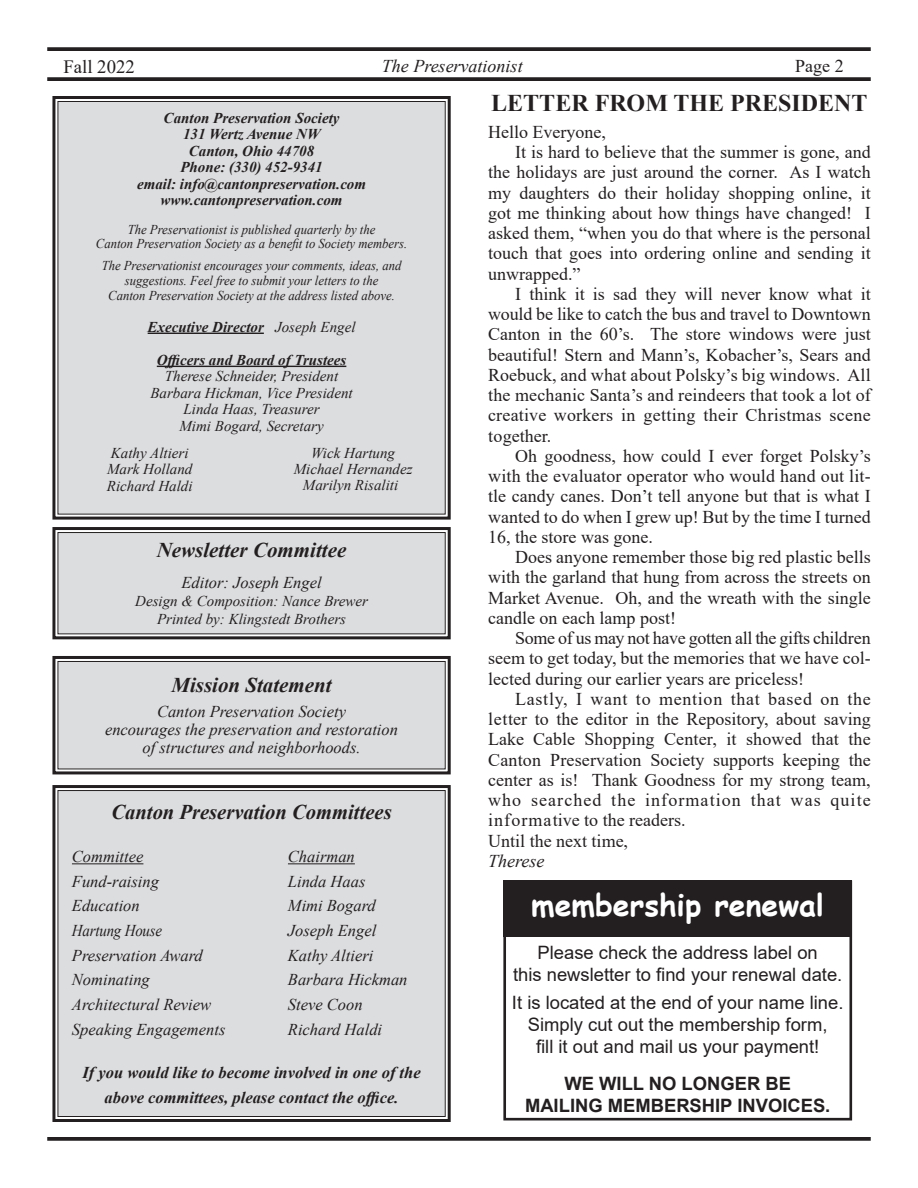
<style>
.page{position:relative;width:918px;height:1188px;background:#fff}
.page>*{position:absolute;margin:0;border:0;box-sizing:border-box;transform-origin:0 0}
.t1{font:700 30.3px "Comic Sans MS";color:#fff}
.Body_11pt{font:700 24px "Times New Roman";color:#231f20}
.t2{font:italic 700 21px "Times New Roman";color:#231f20}
.t3{font:18.75px "Times New Roman";color:#231f20}
.t4{font:18.45px "Arial";color:#231f20}
.t5{font:700 18.45px "Arial";color:#231f20}
.t6{font:18px/20.2px "Times New Roman";color:#231f20;text-align:justify}
.t7{font:italic 18px "Times New Roman";color:#231f20}
.t8{font:italic 16.5px "Times New Roman";color:#231f20}
.t9{font:italic 700 16.5px/24.6px "Times New Roman";color:#231f20;text-align:center}
.t10{font:italic 16.5px "Times New Roman";color:#231f20;scale:.9 1}
.t11{font:italic 15px "Times New Roman";color:#231f20}
.t12{font:italic 700 15px "Times New Roman";color:#231f20}
.t13{font:italic 13.5px/15px "Times New Roman";color:#231f20;text-align:center;scale:.94 1}
.s1{font-weight:400}
</style>
<div class="page">
<svg style="left:47px;top:47px;width:824px;height:4px;background:#302c2d"></svg>
<svg style="left:47px;top:77px;width:824px;height:4px;background:#302c2d"></svg>
<svg style="left:47px;top:1137px;width:824px;height:4px;background:#302c2d"></svg>
<div style="left:52px;top:96px;width:399px;height:424px;background:#dcdddf"></div>
<hr style="left:148px;top:333px;width:116px;height:1px;background:#231f20">
<hr style="left:157px;top:366px;width:189px;height:1px;background:#231f20">
<div style="left:52px;top:785px;width:399px;height:337px;background:#dcdddf"></div>
<div style="left:57px;top:790px;width:389px;height:327px;border:1px solid #231f20"></div>
<svg style="left:52px;top:656px;width:399px;height:119px;background:#d0d0d2"></svg>
<div style="left:57px;top:661px;width:389px;height:108px;border:1px solid #231f20"></div>
<svg style="left:52px;top:527px;width:399px;height:113px;background:#d2d2d4"></svg>
<div style="left:57px;top:532px;width:389px;height:102px;border:1px solid #231f20"></div>
<div style="left:503px;top:881px;width:349px;height:56px;background:#231f20"></div>
<div style="left:503px;top:881px;width:349px;height:240px;border:3px solid #231f20"></div>
<p class="t3" style="left:63px;top:53px;width:73px">Fall 2022</p>
<p class="t7" style="left:382px;top:54px;width:142px">The Preservationist</p>
<p class="t6" style="left:795px;top:56px;width:50px">Page 2</p>
<p class="t12" style="left:164px;top:107px;width:177px">Canton Preservation Society</p>
<p class="t12" style="left:183px;top:124px;width:139px">131 Wertz Avenue NW</p>
<p class="t12" style="left:189px;top:140px;width:127px">Canton, Ohio 44708</p>
<p class="t12" style="left:180px;top:157px;width:144px">Phone: (330) 452-9341</p>
<p class="t12" style="left:137px;top:173px;width:231px">email: info@cantonpreservation.com</p>
<p class="t12" style="left:161px;top:190px;width:183px">www.cantonpreservation.com</p>
<p class="t13" style="left:128px;top:222px;width:265px">The Preservationist is published quarterly by the</p>
<p class="t13" style="left:96px;top:236px;width:333px">Canton Preservation Society as a benefit to Society members.</p>
<p class="t13" style="left:102px;top:258px;width:320px">The Preservationist encourages your comments, ideas, and suggestions. Feel free to submit your letters to the</p>
<p class="t13" style="left:108px;top:288px;width:306px">Canton Preservation Society at the address listed above.</p>
<p class="t12" style="left:148px;top:316px;width:209px">Executive Director <span class="s1">Joseph Engel</span></p>
<p class="t12" style="left:157px;top:349px;width:191px">Officers and Board of Trustees</p>
<p class="t11" style="left:165px;top:366px;width:175px">Therese Schneider, President</p>
<p class="t11" style="left:150px;top:382px;width:204px">Barbara Hickman, Vice President</p>
<p class="t11" style="left:184px;top:399px;width:137px">Linda Haas, Treasurer</p>
<p class="t11" style="left:179px;top:416px;width:146px">Mimi Bogard, Secretary</p>
<p class="t11" style="left:111px;top:442px;width:79px">Kathy Altieri</p>
<p class="t11" style="left:107px;top:459px;width:87px">Mark Holland</p>
<p class="t11" style="left:107px;top:475px;width:87px">Richard Haldi</p>
<p class="Body_11pt" style="left:491px;top:85px;width:378px">LETTER FROM THE PRESIDENT</p>
<p class="t6" style="left:488px;top:121px;width:119px">Hello Everyone,</p>
<p class="t6" style="left:488px;top:141px;width:384px;text-indent:27px">It is hard to believe that the summer is gone, and the holidays are just around the corner. As I watch my daughters do their holiday shopping online, it got me thinking about how things have changed! I asked them, “when you do that where is the personal touch that goes into ordering online and sending it unwrapped.”</p>
<p class="t6" style="left:488px;top:283px;width:384px;text-indent:27px">I think it is sad they will never know what it would be like to catch the bus and travel to Downtown Canton in the 60’s. The store windows were just beautiful! Stern and Mann’s, Kobacher’s, Sears and Roebuck, and what about Polsky’s big windows. All the mechanic Santa’s and reindeers that took a lot of creative workers in getting their Christmas scene together.</p>
<p class="t6" style="left:488px;top:445px;width:384px;text-indent:27px">Oh goodness, how could I ever forget Polsky’s with the evaluator operator who would hand out lit&shy;tle candy canes. Don’t tell anyone but that is what I wanted to do when I grew up! But by the time I turned 16, the store was gone.</p>
<p class="t6" style="left:488px;top:546px;width:384px;text-indent:27px">Does anyone remember those big red plastic bells with the garland that hung from across the streets on Market Avenue. Oh, and the wreath with the single candle on each lamp post!</p>
<p class="t6" style="left:488px;top:627px;width:384px;text-indent:27px">Some of us may not have gotten all the gifts children seem to get today, but the memories that we have col&shy;lected during our earlier years are priceless!</p>
<p class="t6" style="left:488px;top:688px;width:384px;text-indent:27px">Lastly, I want to mention that based on the letter to the editor in the Repository, about saving Lake Cable Shopping Center, it showed that the Canton Preservation Society supports keeping the center as is! Thank Goodness for my strong team, who searched the information that was quite informative to the readers.</p>
<p class="t6" style="left:488px;top:830px;width:142px">Until the next time,</p>
<p class="t7" style="left:488px;top:848px;width:58px">Therese</p>
<p class="t11" style="left:311px;top:442px;width:85px">Wick Hartung</p>
<p class="t11" style="left:294px;top:459px;width:120px">Michael Hernandez</p>
<p class="t11" style="left:303px;top:475px;width:97px">Marilyn Risaliti</p>
<p class="t2" style="left:157px;top:535px;width:191px">Newsletter Committee</p>
<p class="t8" style="left:181px;top:571px;width:142px">Editor: Joseph Engel</p>
<p class="t11" style="left:135px;top:591px;width:234px">Design &amp; Composition: Nance Brewer</p>
<p class="t11" style="left:157px;top:609px;width:191px">Printed by: Klingstedt Brothers</p>
<p class="t2" style="left:171px;top:670px;width:162px">Mission Statement</p>
<p class="t8" style="left:157px;top:700px;width:191px">Canton Preservation Society</p>
<p class="t8" style="left:105px;top:718px;width:294px">encourages the preservation and restoration</p>
<p class="t8" style="left:142px;top:736px;width:220px">of structures and neighborhoods.</p>
<p class="t2" style="left:112px;top:797px;width:282px">Canton Preservation Committees</p>
<p class="t8" style="left:72px;top:845px;width:73px">Committee</p>
<p class="t8" style="left:288px;top:845px;width:68px">Chairman</p>
<p class="t8" style="left:72px;top:870px;width:89px">Fund-raising</p>
<p class="t8" style="left:288px;top:870px;width:79px">Linda Haas</p>
<p class="t8" style="left:72px;top:894px;width:69px">Education</p>
<p class="t8" style="left:288px;top:894px;width:89px">Mimi Bogard</p>
<p class="t10" style="left:72px;top:919px;width:102px">Hartung House</p>
<p class="t8" style="left:288px;top:919px;width:90px">Joseph Engel</p>
<p class="t8" style="left:72px;top:944px;width:132px">Preservation Award</p>
<p class="t8" style="left:288px;top:944px;width:87px">Kathy Altieri</p>
<p class="t8" style="left:72px;top:968px;width:79px">Nominating</p>
<p class="t8" style="left:288px;top:968px;width:121px">Barbara Hickman</p>
<p class="t8" style="left:72px;top:993px;width:141px">Architectural Review</p>
<p class="t8" style="left:288px;top:993px;width:76px">Steve Coon</p>
<p class="t8" style="left:72px;top:1018px;width:155px">Speaking Engagements</p>
<p class="t8" style="left:288px;top:1018px;width:96px">Richard Haldi</p>
<p class="t9" style="left:82px;top:1060px;width:340px">If you would like to become involved in one of the above committees, please contact the office.</p>
<p class="t1" style="left:531px;top:882px;width:295px">membership renewal</p>
<p class="t4" style="left:538px;top:940px;width:282px">Please check the address label on</p>
<p class="t4" style="left:513px;top:962px;width:331px">this newsletter to find your renewal date.</p>
<p class="t4" style="left:512px;top:990px;width:333px">It is located at the end of your name line.</p>
<p class="t4" style="left:528px;top:1012px;width:301px">Simply cut out the membership form,</p>
<p class="t4" style="left:536px;top:1034px;width:285px">fill it out and mail us your payment!</p>
<p class="t5" style="left:564px;top:1070px;width:228px">WE WILL NO LONGER BE</p>
<p class="t5" style="left:525px;top:1092px;width:307px">MAILING MEMBERSHIP INVOICES.</p>
</div>
